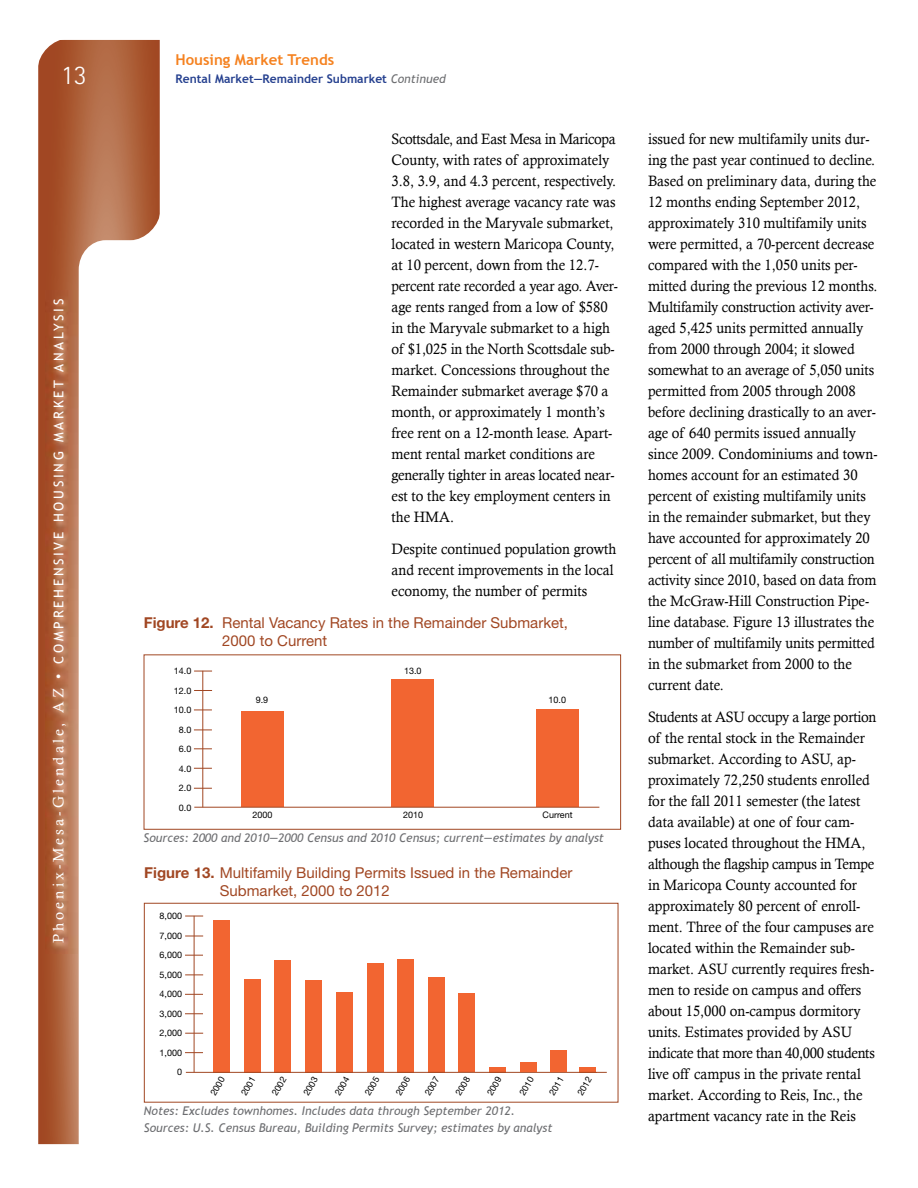
<style>
.page{position:relative;width:918px;height:1188px;background:#fff}
.page>*{position:absolute;margin:0;border:0;box-sizing:border-box;transform-origin:0 0}
.t1{font:300 27px "Rotis Sans Serif";color:#fff}
.t2{font:15px/21px "Calisto";color:#000;scale:.95 1}
.t3{font:15px/18px "Helvetica Neue";color:#a14723}
.level2{font:700 15px "Trebuchet MS";color:#f58220}
.t4{font:13.5px "Trebuchet MS";letter-spacing:.2em;color:#fff}
.t5{font:italic 12px "Trebuchet MS";color:#6d6e71}
.level2-2{font:700 12px "Trebuchet MS";color:#25408f}
.t6{font:9px "Helvetica Neue";color:#000}
.s1{font-family:"Calisto";font-size:15px}
.s2{font-weight:400;font-style:italic;color:#6d6e71}
.s3{font-weight:700}
</style>
<div class="page">
<svg style="left:38px;top:40px;width:122px;height:1104px;background:#ad603c"></svg>
<svg style="left:79px;top:240px;width:106px;height:904px"></svg>
<svg style="left:38px;top:39px;width:30px;height:30px"></svg>
<svg style="left:130px;top:210px;width:36px;height:36px"></svg>
<img style="left:46px;top:290px;width:31px;height:663px">
<div style="left:144px;top:903px;width:474px;height:200px;border:1px solid #a14723"></div>
<hr style="left:194px;top:916px;width:1px;height:156px;background:#a14723">
<div style="left:428px;top:977px;width:17px;height:95px;background:#f26531"></div>
<div style="left:489px;top:1067px;width:16px;height:5px;background:#f26531"></div>
<div style="left:397px;top:959px;width:17px;height:113px;background:#f26531"></div>
<div style="left:458px;top:993px;width:17px;height:79px;background:#f26531"></div>
<div style="left:579px;top:1067px;width:17px;height:5px;background:#f26531"></div>
<div style="left:274px;top:960px;width:17px;height:112px;background:#f26531"></div>
<div style="left:213px;top:920px;width:17px;height:152px;background:#f26531"></div>
<div style="left:336px;top:992px;width:17px;height:80px;background:#f26531"></div>
<div style="left:367px;top:964px;width:17px;height:108px;background:#f26531"></div>
<div style="left:305px;top:980px;width:17px;height:92px;background:#f26531"></div>
<div style="left:244px;top:979px;width:17px;height:93px;background:#f26531"></div>
<hr style="left:186px;top:1072px;width:421px;height:1px;background:#a14723">
<div style="left:550px;top:1050px;width:17px;height:22px;background:#f26531"></div>
<div style="left:520px;top:1062px;width:17px;height:10px;background:#f26531"></div>
<svg style="left:185px;top:1013px;width:18px;height:1px"></svg>
<svg style="left:185px;top:1052px;width:18px;height:1px"></svg>
<svg style="left:185px;top:955px;width:18px;height:1px"></svg>
<svg style="left:185px;top:994px;width:18px;height:1px"></svg>
<svg style="left:185px;top:936px;width:18px;height:1px"></svg>
<svg style="left:185px;top:916px;width:18px;height:1px"></svg>
<svg style="left:185px;top:975px;width:18px;height:1px"></svg>
<svg style="left:185px;top:1033px;width:18px;height:1px"></svg>
<div style="left:144px;top:654px;width:477px;height:176px;border:1px solid #a14723"></div>
<div style="left:241px;top:711px;width:43px;height:96px;background:#f26531"></div>
<div style="left:536px;top:710px;width:43px;height:97px;background:#f26531"></div>
<div style="left:391px;top:680px;width:43px;height:127px;background:#f26531"></div>
<hr style="left:194px;top:807px;width:405px;height:1px;background:#a14723">
<hr style="left:202px;top:671px;width:1px;height:136px;background:#a14723">
<svg style="left:194px;top:710px;width:18px;height:1px"></svg>
<svg style="left:194px;top:788px;width:18px;height:1px"></svg>
<svg style="left:194px;top:748px;width:18px;height:1px"></svg>
<svg style="left:194px;top:690px;width:18px;height:1px"></svg>
<svg style="left:194px;top:768px;width:18px;height:1px"></svg>
<svg style="left:194px;top:730px;width:18px;height:1px"></svg>
<svg style="left:194px;top:671px;width:18px;height:1px"></svg>
<h1 class="t1" style="left:61px;top:60px;width:27px">13</h1>
<p class="t4" style="left:51px;top:943px;width:646px;rotate:-90deg"><span class="s1">Phoenix-Mesa-Glendale, AZ •</span> COMPREHENSIVE HOUSING MARKET ANALYSIS</p>
<p class="level2" style="left:176px;top:50px;width:160px">Housing Market Trends</p>
<p class="level2-2" style="left:176px;top:71px;width:272px">Rental Market—Remainder Submarket <span class="s2">Continued</span></p>
<p class="t2" style="left:392px;top:128px;width:240px">Scottsdale, and East Mesa in Maricopa County, with rates of approximately 3.8, 3.9, and 4.3 percent, respectively.<br>The highest average vacancy rate was recorded in the Maryvale submarket, located in western Maricopa County, at 10 percent, down from the 12.7- percent rate recorded a year ago. Aver&shy;age rents ranged from a low of $580 in the Maryvale submarket to a high of $1,025 in the North Scottsdale sub&shy;market. Concessions throughout the Remainder submarket average $70 a month, or approximately 1 month’s free rent on a 12-month lease. Apart&shy;ment rental market conditions are generally tighter in areas located near&shy;est to the key employment centers in the HMA.</p>
<p class="t2" style="left:392px;top:538px;width:238px">Despite continued population growth and recent improvements in the local economy, the number of permits</p>
<p class="t3" style="left:222px;top:613px;width:347px;text-indent:-78px"><span class="s3">Figure 12.</span> Rental Vacancy Rates in the Remainder Submarket,<br>2000 to Current</p>
<p class="t6" style="left:174px;top:666px;width:19px">14.0</p>
<p class="t6" style="left:404px;top:665px;width:19px">13.0</p>
<p class="t6" style="left:174px;top:685px;width:19px">12.0</p>
<p class="t6" style="left:174px;top:705px;width:19px">10.0</p>
<p class="t6" style="left:179px;top:724px;width:14px">8.0</p>
<p class="t6" style="left:179px;top:744px;width:14px">6.0</p>
<p class="t6" style="left:179px;top:763px;width:14px">4.0</p>
<p class="t6" style="left:179px;top:783px;width:14px">2.0</p>
<p class="t6" style="left:179px;top:802px;width:14px">0.0</p>
<p class="t6" style="left:256px;top:695px;width:14px">9.9</p>
<p class="t6" style="left:549px;top:695px;width:19px">10.0</p>
<p class="t6" style="left:252px;top:809px;width:22px">2000</p>
<p class="t6" style="left:403px;top:809px;width:22px">2010</p>
<p class="t6" style="left:543px;top:809px;width:32px">Current</p>
<p class="t5" style="left:144px;top:831px;width:462px">Sources: 2000 and 2010—2000 Census and 2010 Census; current—estimates by analyst</p>
<p class="t3" style="left:220px;top:863px;width:354px;text-indent:-76px"><span class="s3">Figure 13.</span> Multifamily Building Permits Issued in the Remainder<br>Submarket, 2000 to 2012</p>
<p class="t6" style="left:160px;top:911px;width:24px">8,000</p>
<p class="t6" style="left:160px;top:930px;width:24px">7,000</p>
<p class="t6" style="left:160px;top:950px;width:24px">6,000</p>
<p class="t6" style="left:160px;top:969px;width:24px">5,000</p>
<p class="t6" style="left:160px;top:989px;width:24px">4,000</p>
<p class="t6" style="left:160px;top:1008px;width:24px">3,000</p>
<p class="t6" style="left:160px;top:1028px;width:24px">2,000</p>
<p class="t6" style="left:160px;top:1047px;width:24px">1,000</p>
<p class="t6" style="left:177px;top:1067px;width:7px">0</p>
<p class="t6" style="left:208px;top:1092px;width:22px;rotate:-60deg">2000</p>
<p class="t6" style="left:239px;top:1092px;width:22px;rotate:-60deg">2001</p>
<p class="t6" style="left:269px;top:1092px;width:22px;rotate:-60deg">2002</p>
<p class="t6" style="left:301px;top:1092px;width:22px;rotate:-60deg">2003</p>
<p class="t6" style="left:332px;top:1092px;width:22px;rotate:-60deg">2004</p>
<p class="t6" style="left:362px;top:1092px;width:22px;rotate:-60deg">2005</p>
<p class="t6" style="left:393px;top:1092px;width:22px;rotate:-60deg">2006</p>
<p class="t6" style="left:575px;top:1092px;width:22px;rotate:-60deg">2012</p>
<p class="t6" style="left:422px;top:1092px;width:22px;rotate:-60deg">2007</p>
<p class="t6" style="left:453px;top:1092px;width:22px;rotate:-60deg">2008</p>
<p class="t6" style="left:485px;top:1092px;width:22px;rotate:-60deg">2009</p>
<p class="t6" style="left:517px;top:1092px;width:22px;rotate:-60deg">2010</p>
<p class="t6" style="left:547px;top:1092px;width:22px;rotate:-60deg">2011</p>
<p class="t5" style="left:144px;top:1103px;width:373px">Notes: Excludes townhomes. Includes data through September 2012.</p>
<p class="t5" style="left:144px;top:1120px;width:410px">Sources: U.S. Census Bureau, Building Permits Survey; estimates by analyst</p>
<p class="t2" style="left:648px;top:128px;width:243px">issued for new multifamily units dur&shy;ing the past year continued to decline.<br>Based on preliminary data, during the 12 months ending September 2012, approximately 310 multifamily units were permitted, a 70-percent decrease compared with the 1,050 units per&shy;mitted during the previous 12 months.<br>Multifamily construction activity aver&shy;aged 5,425 units permitted annually from 2000 through 2004; it slowed somewhat to an average of 5,050 units permitted from 2005 through 2008 before declining drastically to an aver&shy;age of 640 permits issued annually since 2009. Condominiums and town&shy;homes account for an estimated 30 percent of existing multifamily units in the remainder submarket, but they have accounted for approximately 20 percent of all multifamily construction activity since 2010, based on data from the McGraw-Hill Construction Pipe&shy;line database. Figure 13 illustrates the number of multifamily units permitted in the submarket from 2000 to the current date.</p>
<p class="t2" style="left:648px;top:706px;width:242px">Students at ASU occupy a large portion of the rental stock in the Remainder submarket. According to ASU, ap&shy;proximately 72,250 students enrolled for the fall 2011 semester (the latest data available) at one of four cam&shy;puses located throughout the HMA, although the flagship campus in Tempe in Maricopa County accounted for approximately 80 percent of enroll&shy;ment. Three of the four campuses are located within the Remainder sub&shy;market. ASU currently requires fresh&shy;men to reside on campus and offers about 15,000 on-campus dormitory units. Estimates provided by ASU indicate that more than 40,000 students live off campus in the private rental market. According to Reis, Inc., the apartment vacancy rate in the Reis</p>
</div>
